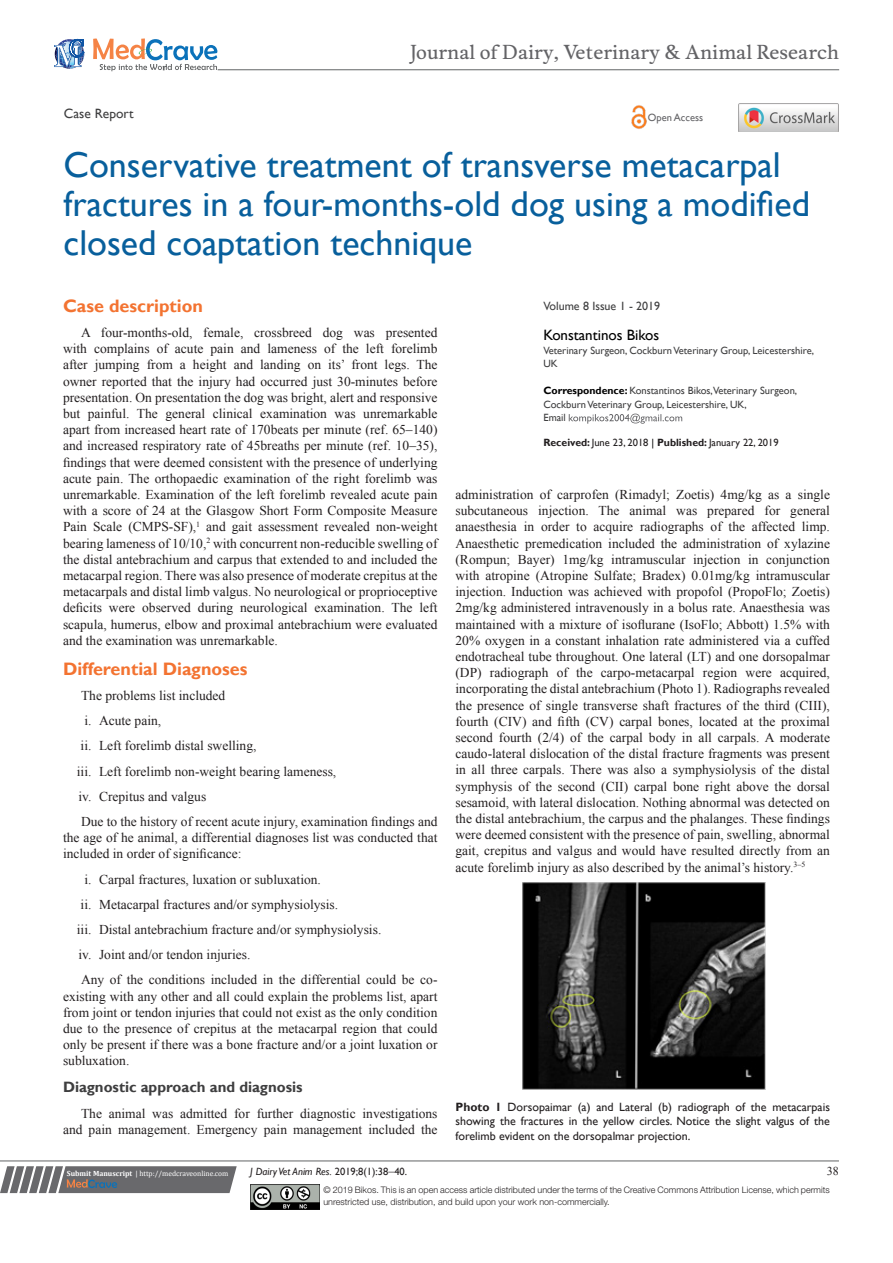
<style>
.page{position:relative;width:893px;height:1263px;background:#fff}
.page>*{position:absolute;margin:0;border:0;box-sizing:border-box;transform-origin:0 0}
.t1{font:36px/39px "Gill Sans";color:#085f9c}
.t2{font:18.6px "Musee";color:#636366}
.List_Paragraph{font:700 18px "Gill Sans";color:#f37331}
.t3{font:700 15px "Gill Sans";color:#3e3e3f}
.t4{font:15px "Gill Sans";color:#000}
.t5{font:13.5px/16.2px "Times New Roman";color:#231f20;text-align:justify}
.t6{font:13.5px "Gill Sans";color:#3e3e3f}
.t7{font:12px/14.4px "Gill Sans";color:#231f20;text-align:justify}
.t8{font:12px "Gill Sans";color:#3e3e3f}
.t9{font:12px "Times New Roman";color:#231f20}
.t10{font:10.5px/13.5px "Gill Sans";color:#3e3e3f}
.t11{font:10.5px "Gill Sans";color:#231f20}
.t12{font:italic 10.5px "Gill Sans";color:#231f20}
.t13{font:10.5px "Gill Sans";color:#636366}
.t14{font:300 9px/12px "Helvetica Neue LT Std";color:#231f20}
.t15{font:7.5px "Cambria";color:#fff}
.s1{font-weight:700;color:#000}
.s2{font-weight:700}
.s3{color:#000}
.s4{font-style:normal}
.s5{font-family:"Times New Roman";font-style:normal;font-size:12px}
</style>
<div class="page">
<svg style="left:0;top:1166px;width:237px;height:27px;background:#78787a"></svg>
<hr style="left:0;top:1161px;width:839px;height:1px;background:#626465">
<img style="left:250px;top:1185px;width:69px;height:24px">
<svg style="left:569px;top:414px;width:113px;height:10px"></svg>
<svg style="left:54px;top:39px;width:30px;height:30px"></svg>
<svg style="left:93px;top:38px;width:124px;height:33px"></svg>
<hr style="left:218px;top:70px;width:621px;height:1px;background:#626465">
<img style="left:631px;top:105px;width:16px;height:24px">
<img style="left:739px;top:104px;width:99px;height:28px">
<img style="left:522px;top:882px;width:244px;height:207px">
<p class="t2" style="left:410px;top:41px;width:431px">Journal of Dairy, Veterinary &amp; Animal Research</p>
<p class="t6" style="left:64px;top:105px;width:71px">Case Report</p>
<p class="t13" style="left:648px;top:112px;width:57px">Open Access</p>
<p class="t1" style="left:64px;top:146px;width:748px">Conservative treatment of transverse metacarpal fractures in a four-months-old dog using a modified closed coaptation technique</p>
<p class="t8" style="left:543px;top:299px;width:118px">Volume 8 Issue 1 - 2019</p>
<p class="t4" style="left:543px;top:326px;width:117px">Konstantinos Bikos</p>
<p class="t10" style="left:543px;top:344px;width:272px">Veterinary Surgeon, Cockburn Veterinary Group, Leicestershire,<br>UK</p>
<p class="t10" style="left:543px;top:384px;width:255px"><span class="s1">Correspondence:</span> Konstantinos Bikos,Veterinary Surgeon,<br>Cockburn Veterinary Group, Leicestershire, UK,</p>
<p class="t10" style="left:543px;top:411px;width:24px">Email</p>
<p class="t11" style="left:543px;top:437px;width:237px"><span class="s2">Received:</span> June 23, 2018 <span class="s3">|</span> <span class="s2">Published:</span> January 22, 2019</p>
<p class="List_Paragraph" style="left:63px;top:295px;width:141px">Case description</p>
<p class="t5" style="left:63px;top:324px;width:376px;text-indent:18px">A four-months-old, female, crossbreed dog was presented with complains of acute pain and lameness of the left forelimb after jumping from a height and landing on its’ front legs. The owner reported that the injury had occurred just 30-minutes before presentation. On presentation the dog was bright, alert and responsive but painful. The general clinical examination was unremarkable apart from increased heart rate of 170beats per minute (ref. 65–140) and increased respiratory rate of 45breaths per minute (ref. 10–35), findings that were deemed consistent with the presence of underlying acute pain. The orthopaedic examination of the right forelimb was</p>
<p class="t5" style="left:63px;top:486px;width:376px">unremarkable. Examination of the left forelimb revealed acute pain with a score of 24 at the Glasgow Short Form Composite Measure Pain Scale (CMPS-SF),<sup>1</sup> and gait assessment revealed non-weight bearing lameness of 10/10,<sup>2</sup> with concurrent non-reducible swelling of the distal antebrachium and carpus that extended to and included the metacarpal region. There was also presence of moderate crepitus at the metacarpals and distal limb valgus. No neurological or proprioceptive deficits were observed during neurological examination. The left scapula, humerus, elbow and proximal antebrachium were evaluated and the examination was unremarkable.</p>
<p class="List_Paragraph" style="left:63px;top:658px;width:186px">Differential Diagnoses</p>
<p class="t5" style="left:81px;top:687px;width:146px">The problems list included</p>
<p class="t5" style="left:84px;top:712px;width:78px">i. Acute pain,</p>
<p class="t5" style="left:81px;top:737px;width:177px">ii. Left forelimb distal swelling,</p>
<p class="t5" style="left:77px;top:763px;width:261px">iii. Left forelimb non-weight bearing lameness,</p>
<p class="t5" style="left:79px;top:788px;width:129px">iv. Crepitus and valgus</p>
<p class="t5" style="left:63px;top:813px;width:376px;text-indent:18px">Due to the history of recent acute injury, examination findings and the age of he animal, a differential diagnoses list was conducted that included in order of significance:</p>
<p class="t5" style="left:84px;top:871px;width:238px">i. Carpal fractures, luxation or subluxation.</p>
<p class="t5" style="left:81px;top:896px;width:259px">ii. Metacarpal fractures and/or symphysiolysis.</p>
<p class="t5" style="left:77px;top:921px;width:306px">iii. Distal antebrachium fracture and/or symphysiolysis.</p>
<p class="t5" style="left:79px;top:946px;width:173px">iv. Joint and/or tendon injuries.</p>
<p class="t5" style="left:63px;top:971px;width:376px;text-indent:18px">Any of the conditions included in the differential could be co&shy;existing with any other and all could explain the problems list, apart from joint or tendon injuries that could not exist as the only condition due to the presence of crepitus at the metacarpal region that could only be present if there was a bone fracture and/or a joint luxation or subluxation.</p>
<p class="t3" style="left:63px;top:1078px;width:241px">Diagnostic approach and diagnosis</p>
<p class="t5" style="left:63px;top:1105px;width:376px;text-align:right">The animal was admitted for further diagnostic investigations and pain management. Emergency pain management included the</p>
<p class="t5" style="left:455px;top:486px;width:376px">administration of carprofen (Rimadyl; Zoetis) 4mg/kg as a single subcutaneous injection. The animal was prepared for general anaesthesia in order to acquire radiographs of the affected limp.<br>Anaesthetic premedication included the administration of xylazine (Rompun; Bayer) 1mg/kg intramuscular injection in conjunction with atropine (Atropine Sulfate; Bradex) 0.01mg/kg intramuscular injection. Induction was achieved with propofol (PropoFlo; Zoetis)<br>2mg/kg administered intravenously in a bolus rate. Anaesthesia was maintained with a mixture of isoflurane (IsoFlo; Abbott) 1.5% with 20% oxygen in a constant inhalation rate administered via a cuffed endotracheal tube throughout. One lateral (LT) and one dorsopalmar (DP) radiograph of the carpo-metacarpal region were acquired, incorporating the distal antebrachium (Photo 1). Radiographs revealed the presence of single transverse shaft fractures of the third (CIII), fourth (CIV) and fifth (CV) carpal bones, located at the proximal second fourth (2/4) of the carpal body in all carpals. A moderate caudo-lateral dislocation of the distal fracture fragments was present in all three carpals. There was also a symphysiolysis of the distal symphysis of the second (CII) carpal bone right above the dorsal sesamoid, with lateral dislocation. Nothing abnormal was detected on the distal antebrachium, the carpus and the phalanges. These findings were deemed consistent with the presence of pain, swelling, abnormal gait, crepitus and valgus and would have resulted directly from an acute forelimb injury as also described by the animal’s history.<sup>3‒5</sup></p>
<p class="t7" style="left:455px;top:1100px;width:376px"><span class="s2">Photo 1</span> Dorsopaimar (a) and Lateral (b) radiograph of the metacarpais showing the fractures in the yellow circles. Notice the slight valgus of the forelimb evident on the dorsopalmar projection.</p>
<p class="t15" style="left:67px;top:1169px;width:163px"><span class="s2">Submit Manuscript</span> | http://medcraveonline.com</p>
<p class="t12" style="left:250px;top:1165px;width:158px">J Dairy Vet Anim Res. <span class="s4">2019;8(1):38</span><span class="s5">‒</span><span class="s4">40.</span></p>
<p class="t9" style="left:827px;top:1163px;width:13px">38</p>
<p class="t14" style="left:323px;top:1183px;width:508px">© 2019 Bikos. This is an open access article distributed under the terms of the Creative Commons Attribution License, which permits unrestricted use, distribution, and build upon your work non-commercially.</p>
</div>
